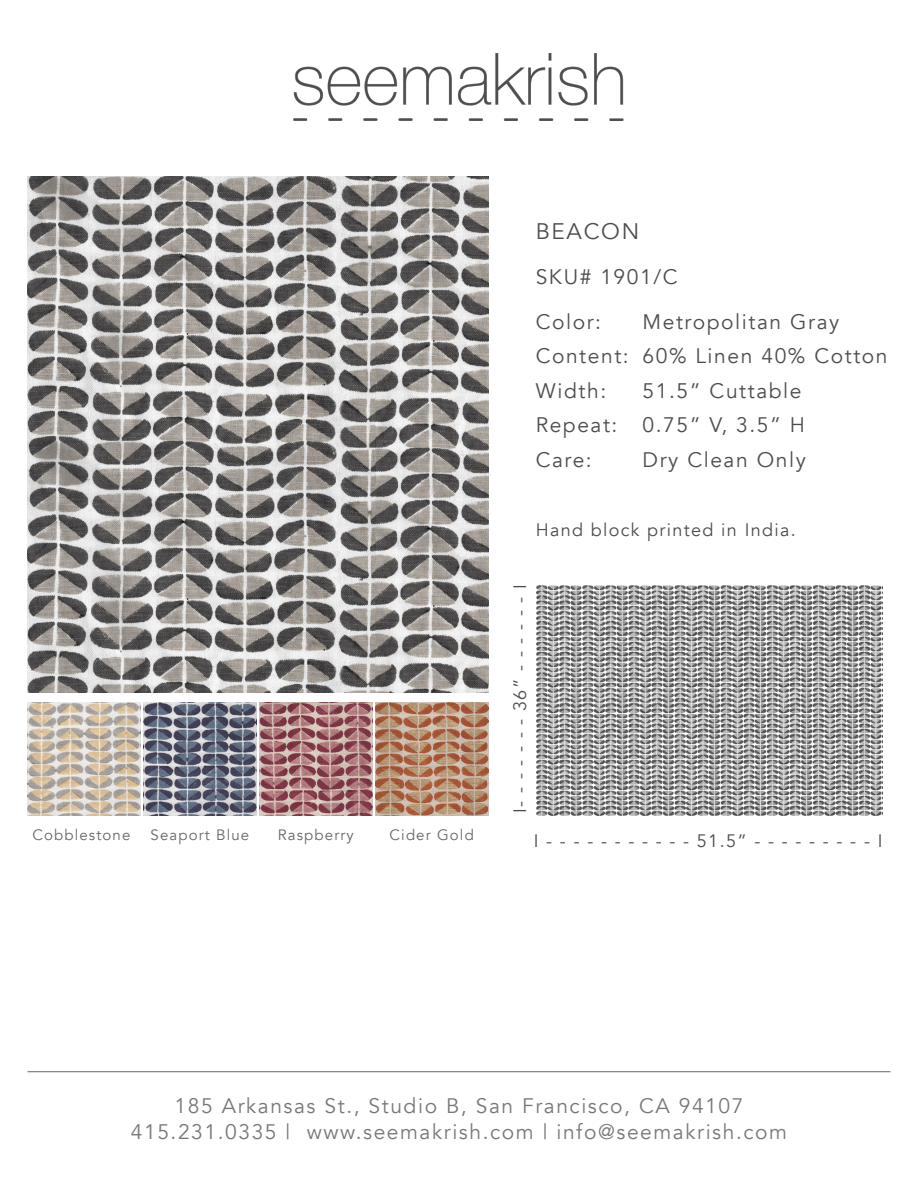
<style>
.page{position:relative;width:918px;height:1188px;background:#fff}
.page>*{position:absolute;margin:0;border:0;box-sizing:border-box;transform-origin:0 0}
.t1{font:22.5px "Avenir";letter-spacing:.075em;color:#4d4d4d}
.t2{font:21px "Avenir";letter-spacing:.075em;color:#4d4d4d}
.t3{font:21px "Avenir";letter-spacing:.075em;color:#76787b}
.t4{font:18px "Avenir";letter-spacing:.075em;color:#4d4d4d}
.t5{font:15px "Avenir";letter-spacing:.075em;color:#666766}
</style>
<div class="page">
<img style="left:293px;top:54px;width:331px;height:67px">
<img style="left:28px;top:702px;width:112px;height:113px">
<img style="left:28px;top:177px;width:460px;height:515px">
<hr style="left:28px;top:1071px;width:862px;height:1px;background:#666766">
<img style="left:143px;top:702px;width:113px;height:113px">
<img style="left:259px;top:702px;width:113px;height:113px">
<img style="left:375px;top:702px;width:113px;height:113px">
<img style="left:536px;top:585px;width:346px;height:231px">
<p class="t1" style="left:536px;top:217px;width:105px">BEACON</p>
<p class="t2" style="left:536px;top:264px;width:143px">SKU# 1901/C</p>
<p class="t2" style="left:536px;top:309px;width:67px">Color:</p>
<p class="t2" style="left:536px;top:344px;width:95px">Content:</p>
<p class="t2" style="left:536px;top:378px;width:72px">Width:</p>
<p class="t2" style="left:536px;top:413px;width:83px">Repeat:</p>
<p class="t2" style="left:536px;top:447px;width:58px">Care:</p>
<p class="t2" style="left:643px;top:309px;width:198px">Metropolitan Gray</p>
<p class="t2" style="left:643px;top:344px;width:247px">60% Linen 40% Cotton</p>
<p class="t2" style="left:643px;top:378px;width:160px">51.5” Cuttable</p>
<p class="t2" style="left:643px;top:413px;width:164px">0.75” V, 3.5” H</p>
<p class="t2" style="left:643px;top:447px;width:165px">Dry Clean Only</p>
<p class="t5" style="left:32px;top:826px;width:99px">Cobblestone</p>
<p class="t4" style="left:536px;top:519px;width:262px">Hand block printed in India.</p>
<p class="t4" style="left:509px;top:813px;width:230px;rotate:-90deg">I- - - - - - - 36” - - - - - - I</p>
<p class="t5" style="left:151px;top:826px;width:100px">Seaport Blue</p>
<p class="t5" style="left:278px;top:826px;width:77px">Raspberry</p>
<p class="t5" style="left:390px;top:826px;width:86px">Cider Gold</p>
<p class="t4" style="left:534px;top:830px;width:350px">I - - - - - - - - - - - 51.5” - - - - - - - - - I</p>
<p class="t3" style="left:175px;top:1094px;width:570px">185 Arkansas St., Studio B, San Francisco, CA 94107</p>
<p class="t3" style="left:131px;top:1119px;width:658px">415.231.0335 | www.seemakrish.com | info@seemakrish.com</p>
</div>
